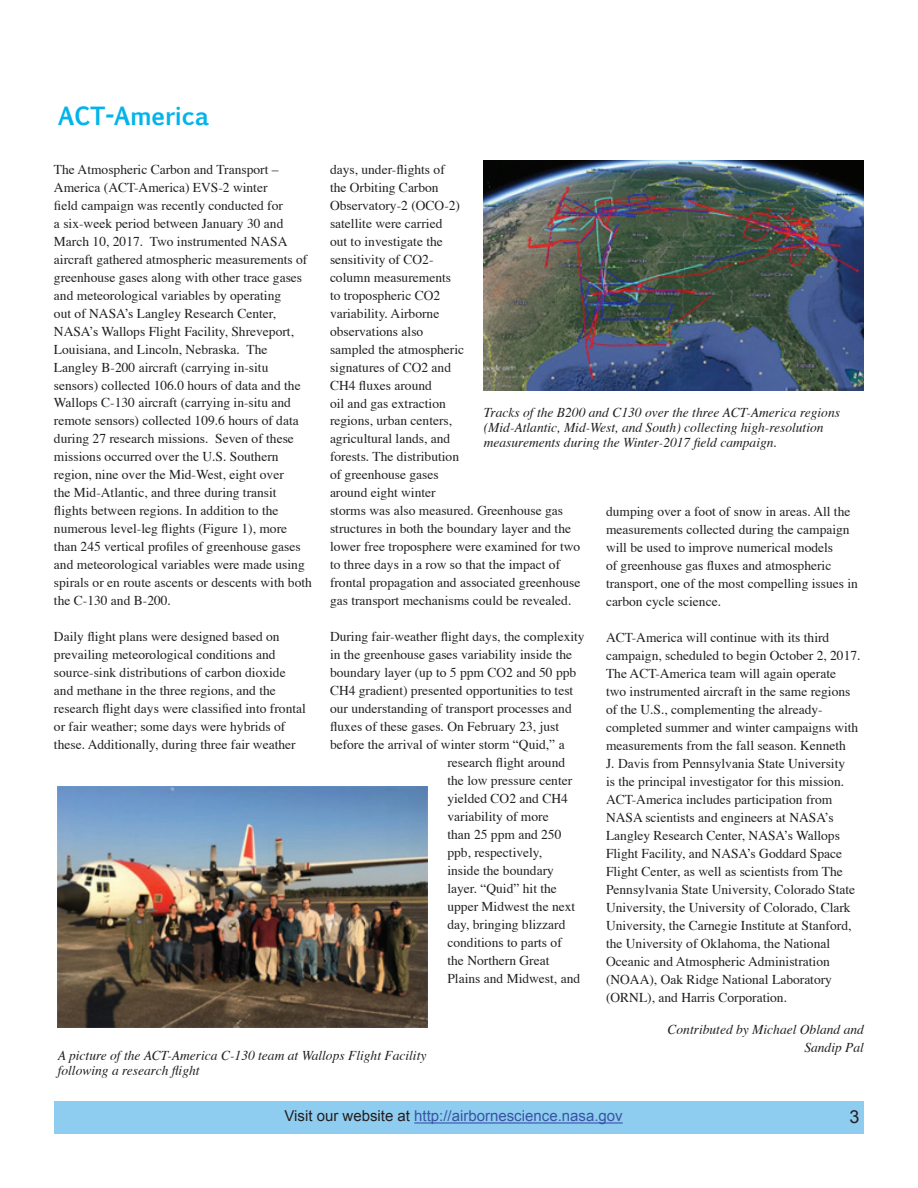
<style>
.page{position:relative;width:918px;height:1188px;background:#fff}
.page>*{position:absolute;margin:0;border:0;box-sizing:border-box;transform-origin:0 0}
.t1{font:700 24px "Euphemia UCAS";letter-spacing:-.02em;color:#02b4eb}
.t2{font:18px "Arial";color:#231f20}
.t3{font:15px "Arial";color:#3853a3}
.t4{font:13.5px/18px "Times";color:#231f20}
.t5{font:italic 13.5px/15px "Times";color:#231f20}
.s1{color:#231f20}
</style>
<div class="page">
<div style="left:54px;top:1101px;width:810px;height:33px;background:#8fcdf0"></div>
<hr style="left:414px;top:1122px;width:209px;height:2px;background:#3853a3">
<img style="left:484px;top:161px;width:380px;height:230px">
<img style="left:58px;top:786px;width:369px;height:241px">
<h1 class="t1" style="left:58px;top:98px;width:153px">ACT-America</h1>
<p class="t4" style="left:330px;top:159px;width:252px">days, under-flights of<br>the Orbiting Carbon<br>Observatory-2 (OCO-2)<br>satellite were carried<br>out to investigate the<br>sensitivity of CO2-<br>column measurements<br>to tropospheric CO2<br>variability. Airborne<br>observations also<br>sampled the atmospheric<br>signatures of CO2 and<br>CH4 fluxes around<br>oil and gas extraction<br>regions, urban centers,<br>agricultural lands, and<br>forests. The distribution<br>of greenhouse gases<br>around eight winter<br>storms was also measured. Greenhouse gas structures in both the boundary layer and the lower free troposphere were examined for two to three days in a row so that the impact of frontal propagation and associated greenhouse gas transport mechanisms could be revealed.</p>
<p class="t4" style="left:330px;top:627px;width:256px">During fair-weather flight days, the complexity</p>
<p class="t4" style="left:330px;top:645px;width:244px">in the greenhouse gases variability inside the</p>
<p class="t4" style="left:330px;top:663px;width:248px">boundary layer (up to 5 ppm CO2 and 50 ppb</p>
<p class="t4" style="left:330px;top:681px;width:245px">CH4 gradient) presented opportunities to test</p>
<p class="t4" style="left:330px;top:699px;width:243px">our understanding of transport processes and</p>
<p class="t4" style="left:330px;top:717px;width:231px">fluxes of these gases. On February 23, just</p>
<p class="t4" style="left:330px;top:735px;width:236px">before the arrival of winter storm “Quid,” a</p>
<p class="t4" style="left:447px;top:753px;width:119px">research flight around</p>
<p class="t4" style="left:447px;top:771px;width:126px">the low pressure center</p>
<p class="t4" style="left:447px;top:789px;width:122px">yielded CO2 and CH4</p>
<p class="t4" style="left:447px;top:807px;width:103px">variability of more</p>
<p class="t4" style="left:447px;top:825px;width:115px">than 25 ppm and 250</p>
<p class="t4" style="left:447px;top:843px;width:96px">ppb, respectively,</p>
<p class="t4" style="left:447px;top:861px;width:108px">inside the boundary</p>
<p class="t4" style="left:447px;top:879px;width:111px">layer. “Quid” hit the</p>
<p class="t4" style="left:447px;top:897px;width:129px">upper Midwest the next</p>
<p class="t4" style="left:447px;top:915px;width:119px">day, bringing blizzard</p>
<p class="t4" style="left:447px;top:933px;width:116px">conditions to parts of</p>
<p class="t4" style="left:447px;top:951px;width:103px">the Northern Great</p>
<p class="t4" style="left:447px;top:969px;width:134px">Plains and Midwest, and</p>
<p class="t4" style="left:54px;top:159px;width:259px">The Atmospheric Carbon and Transport – America (ACT-America) EVS-2 winter<br>field campaign was recently conducted for<br>a six-week period between January 30 and March 10, 2017. Two instrumented NASA aircraft gathered atmospheric measurements of greenhouse gases along with other trace gases and meteorological variables by operating<br>out of NASA’s Langley Research Center, NASA’s Wallops Flight Facility, Shreveport, Louisiana, and Lincoln, Nebraska. The Langley B-200 aircraft (carrying in-situ sensors) collected 106.0 hours of data and the Wallops C-130 aircraft (carrying in-situ and remote sensors) collected 109.6 hours of data during 27 research missions. Seven of these missions occurred over the U.S. Southern region, nine over the Mid-West, eight over<br>the Mid-Atlantic, and three during transit flights between regions. In addition to the numerous level-leg flights (Figure 1), more than 245 vertical profiles of greenhouse gases and meteorological variables were made using spirals or en route ascents or descents with both the C-130 and B-200.</p>
<p class="t4" style="left:54px;top:627px;width:253px">Daily flight plans were designed based on prevailing meteorological conditions and source-sink distributions of carbon dioxide and methane in the three regions, and the research flight days were classified into frontal or fair weather; some days were hybrids of these. Additionally, during three fair weather</p>
<p class="t5" style="left:484px;top:404px;width:358px">Tracks of the B200 and C130 over the three ACT-America regions (Mid-Atlantic, Mid-West, and South) collecting high-resolution measurements during the Winter-2017 field campaign.</p>
<p class="t4" style="left:606px;top:502px;width:253px">dumping over a foot of snow in areas. All the measurements collected during the campaign will be used to improve numerical models<br>of greenhouse gas fluxes and atmospheric transport, one of the most compelling issues in carbon cycle science.</p>
<p class="t4" style="left:606px;top:628px;width:256px">ACT-America will continue with its third campaign, scheduled to begin October 2, 2017.<br>The ACT-America team will again operate<br>two instrumented aircraft in the same regions of the U.S., complementing the already&shy;completed summer and winter campaigns with measurements from the fall season. Kenneth<br>J. Davis from Pennsylvania State University<br>is the principal investigator for this mission.<br>ACT-America includes participation from NASA scientists and engineers at NASA’s Langley Research Center, NASA’s Wallops Flight Facility, and NASA’s Goddard Space Flight Center, as well as scientists from The Pennsylvania State University, Colorado State University, the University of Colorado, Clark University, the Carnegie Institute at Stanford, the University of Oklahoma, the National Oceanic and Atmospheric Administration (NOAA), Oak Ridge National Laboratory (ORNL), and Harris Corporation.</p>
<p class="t5" style="left:668px;top:1019px;width:198px;line-height:18px;text-align:right">Contributed by Michael Obland and<br>Sandip Pal</p>
<p class="t5" style="left:58px;top:1047px;width:370px">A picture of the ACT-America C-130 team at Wallops Flight Facility following a research flight</p>
<p class="t3" style="left:284px;top:1106px;width:340px"><span class="s1">Visit our website at</span> http://airbornescience.nasa.gov</p>
<h2 class="t2" style="left:849px;top:1105px;width:12px">3</h2>
</div>
